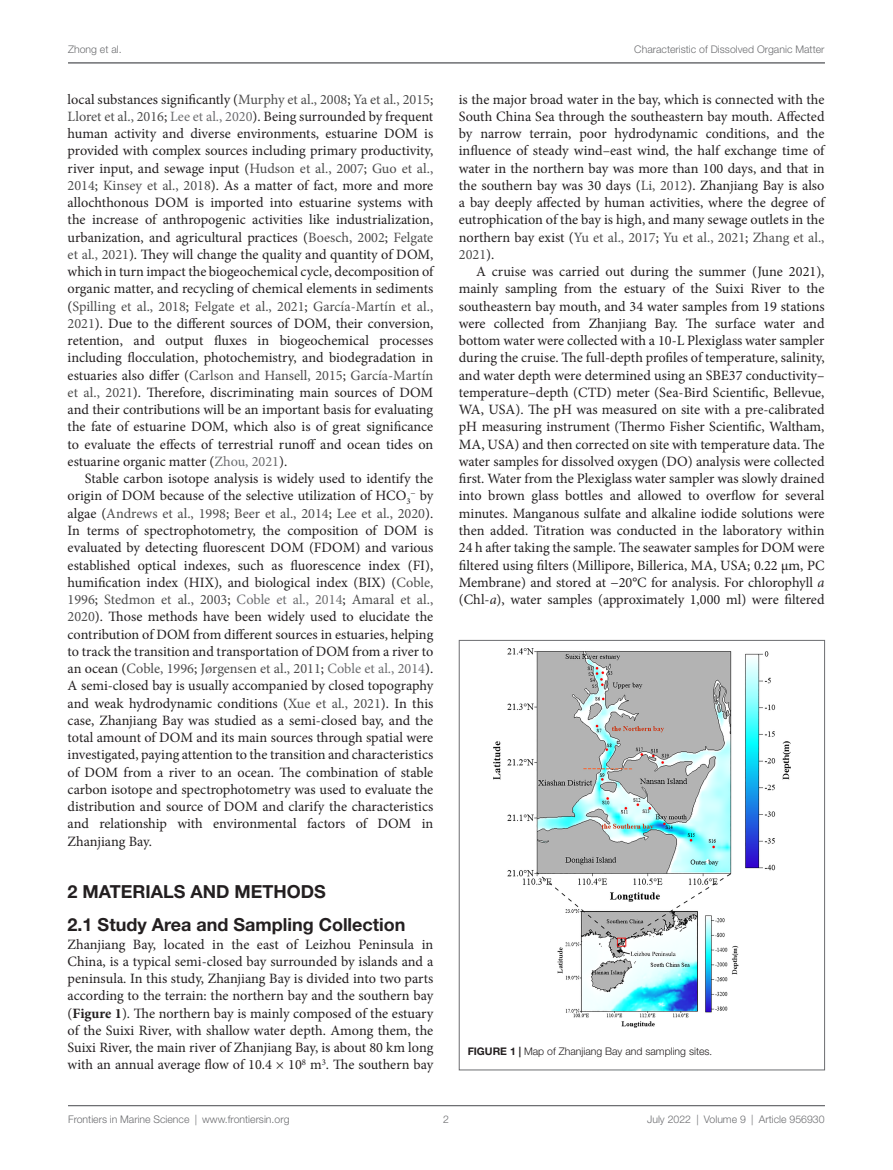
<style>
.page{position:relative;width:893px;height:1170px;background:#fff}
.page>*{position:absolute;margin:0;border:0;box-sizing:border-box;transform-origin:0 0}
.SecHeadB{font:700 18px "Helvetica Neue LT Std";color:#231f20}
.SecHeadA{font:700 18px "Helvetica Neue LT Std";color:#231f20}
.ParaIndent{font:14.25px/17.2px "Minion Pro";letter-spacing:-.005em;color:#231f20;text-align:justify}
.Para{font:14.25px/17.2px "Minion Pro";color:#231f20;text-align:justify}
.t1{font:300 10.5px "Helvetica Neue LT Std";color:#6c6d70}
.FigCaption{font:300 10.5px "Helvetica Neue LT Std";color:#231f20}
.s1{color:#4d4d4d}
.s2{color:#6c6d70}
.s3{font-weight:700}
.s4{font-style:italic}
.s5{font-family:"Times New Roman";font-weight:400}
</style>
<div class="page">
<hr style="left:68px;top:63px;width:757px;height:1px;background:#6c6d70">
<hr style="left:68px;top:1105px;width:757px;height:1px;background:#6c6d70">
<img style="left:493px;top:648px;width:298px;height:379px">
<div style="left:459px;top:640px;width:366px;height:430px;border:1px solid #6c6d70"></div>
<p class="t1" style="left:68px;top:43px;width:55px">Zhong et al.</p>
<p class="t1" style="left:634px;top:43px;width:192px">Characteristic of Dissolved Organic Matter</p>
<p class="ParaIndent" style="left:68px;top:90px;width:367px">local substances significantly (<span class="s1">Murphy et al., 2008</span>; <span class="s1">Ya et al., 2015</span>; <span class="s1">Lloret et al., 2016</span>; <span class="s2">Lee et al., 2020</span>). Being surrounded by frequent human activity and diverse environments, estuarine DOM is provided with complex sources including primary productivity, river input, and sewage input (<span class="s1">Hudson et al., 2007</span>; <span class="s1">Guo et al., 2014</span>; <span class="s1">Kinsey et al., 2018</span>). As a matter of fact, more and more allochthonous DOM is imported into estuarine systems with the increase of anthropogenic activities like industrialization, urbanization, and agricultural practices (<span class="s1">Boesch, 2002</span>; <span class="s1">Felgate et al., 2021</span>). They will change the quality and quantity of DOM, which in turn impact the biogeochemical cycle, decomposition of organic matter, and recycling of chemical elements in sediments (<span class="s1">Spilling et al., 2018</span>; <span class="s1">Felgate et al., 2021</span>; <span class="s1">García-Martín et al., 2021</span>). Due to the different sources of DOM, their conversion, retention, and output fluxes in biogeochemical processes including flocculation, photochemistry, and biodegradation in estuaries also differ (<span class="s1">Carlson and Hansell, 2015</span>; <span class="s1">García-Martín et al., 2021</span>). Therefore, discriminating main sources of DOM and their contributions will be an important basis for evaluating the fate of estuarine DOM, which also is of great significance to evaluate the effects of terrestrial runoff and ocean tides on estuarine organic matter (<span class="s2">Zhou, 2021</span>).</p>
<p class="ParaIndent" style="left:68px;top:470px;width:367px;text-indent:17px">Stable carbon isotope analysis is widely used to identify the origin of DOM because of the selective utilization of HCO<sub>3</sub><sup>−</sup> by algae (<span class="s1">Andrews et al., 1998</span>; <span class="s1">Beer et al., 2014</span>; <span class="s1">Lee et al., 2020</span>).<br>In terms of spectrophotometry, the composition of DOM is evaluated by detecting fluorescent DOM (FDOM) and various established optical indexes, such as fluorescence index (FI), humification index (HIX), and biological index (BIX) (<span class="s1">Coble, 1996</span>; <span class="s1">Stedmon et al., 2003</span>; <span class="s2">Coble et al., 2014</span>; <span class="s1">Amaral et al., 2020</span>). Those methods have been widely used to elucidate the contribution of DOM from different sources in estuaries, helping to track the transition and transportation of DOM from a river to an ocean (<span class="s1">Coble, 1996</span>; <span class="s1">Jørgensen et al., 2011</span>; <span class="s2">Coble et al., 2014</span>).<br>A semi-closed bay is usually accompanied by closed topography and weak hydrodynamic conditions (<span class="s1">Xue et al., 2021</span>). In this case, Zhanjiang Bay was studied as a semi-closed bay, and the total amount of DOM and its main sources through spatial were investigated, paying attention to the transition and characteristics of DOM from a river to an ocean. The combination of stable carbon isotope and spectrophotometry was used to evaluate the distribution and source of DOM and clarify the characteristics and relationship with environmental factors of DOM in Zhanjiang Bay.</p>
<p class="SecHeadA" style="left:68px;top:880px;width:260px">2 MATERIALS AND METHODS</p>
<p class="SecHeadB" style="left:68px;top:913px;width:339px">2.1 Study Area and Sampling Collection</p>
<p class="Para" style="left:68px;top:935px;width:367px">Zhanjiang Bay, located in the east of Leizhou Peninsula in China, is a typical semi-closed bay surrounded by islands and a peninsula. In this study, Zhanjiang Bay is divided into two parts according to the terrain: the northern bay and the southern bay (<span class="s3">Figure 1</span>). The northern bay is mainly composed of the estuary of the Suixi River, with shallow water depth. Among them, the Suixi River, the main river of Zhanjiang Bay, is about 80 km long with an annual average flow of 10.4 × 10<sup>8</sup> m<sup>3</sup>. The southern bay</p>
<p class="Para" style="left:459px;top:90px;width:367px">is the major broad water in the bay, which is connected with the South China Sea through the southeastern bay mouth. Affected by narrow terrain, poor hydrodynamic conditions, and the influence of steady wind–east wind, the half exchange time of water in the northern bay was more than 100 days, and that in the southern bay was 30 days (<span class="s1">Li, 2012</span>). Zhanjiang Bay is also a bay deeply affected by human activities, where the degree of eutrophication of the bay is high, and many sewage outlets in the northern bay exist (<span class="s1">Yu et al., 2017</span>; <span class="s1">Yu et al., 2021</span>; <span class="s1">Zhang et al., 2021</span>).</p>
<p class="ParaIndent" style="left:459px;top:263px;width:367px;text-indent:17px">A cruise was carried out during the summer (June 2021), mainly sampling from the estuary of the Suixi River to the southeastern bay mouth, and 34 water samples from 19 stations were collected from Zhanjiang Bay. The surface water and bottom water were collected with a 10-L Plexiglass water sampler during the cruise. The full-depth profiles of temperature, salinity, and water depth were determined using an SBE37 conductivity– temperature–depth (CTD) meter (Sea-Bird Scientific, Bellevue, WA, USA). The pH was measured on site with a pre-calibrated pH measuring instrument (Thermo Fisher Scientific, Waltham, MA, USA) and then corrected on site with temperature data. The water samples for dissolved oxygen (DO) analysis were collected first. Water from the Plexiglass water sampler was slowly drained into brown glass bottles and allowed to overflow for several minutes. Manganous sulfate and alkaline iodide solutions were then added. Titration was conducted in the laboratory within 24 h after taking the sample. The seawater samples for DOM were filtered using filters (Millipore, Billerica, MA, USA; 0.22 µm, PC Membrane) and stored at −20°C for analysis. For chlorophyll <span class="s4">a </span>(Chl-<span class="s4">a</span>), water samples (approximately 1,000 ml) were filtered</p>
<p class="FigCaption" style="left:468px;top:1044px;width:246px"><span class="s3">FIGURE 1 |</span> Map of Zhanjiang Bay and sampling sites<span class="s5">.</span></p>
<p class="t1" style="left:68px;top:1112px;width:223px">Frontiers in Marine Science | www.frontiersin.org</p>
<p class="t1" style="left:443px;top:1112px;width:7px">2</p>
<p class="t1" style="left:647px;top:1112px;width:179px">July 2022 | Volume 9 | Article 956930</p>
</div>
